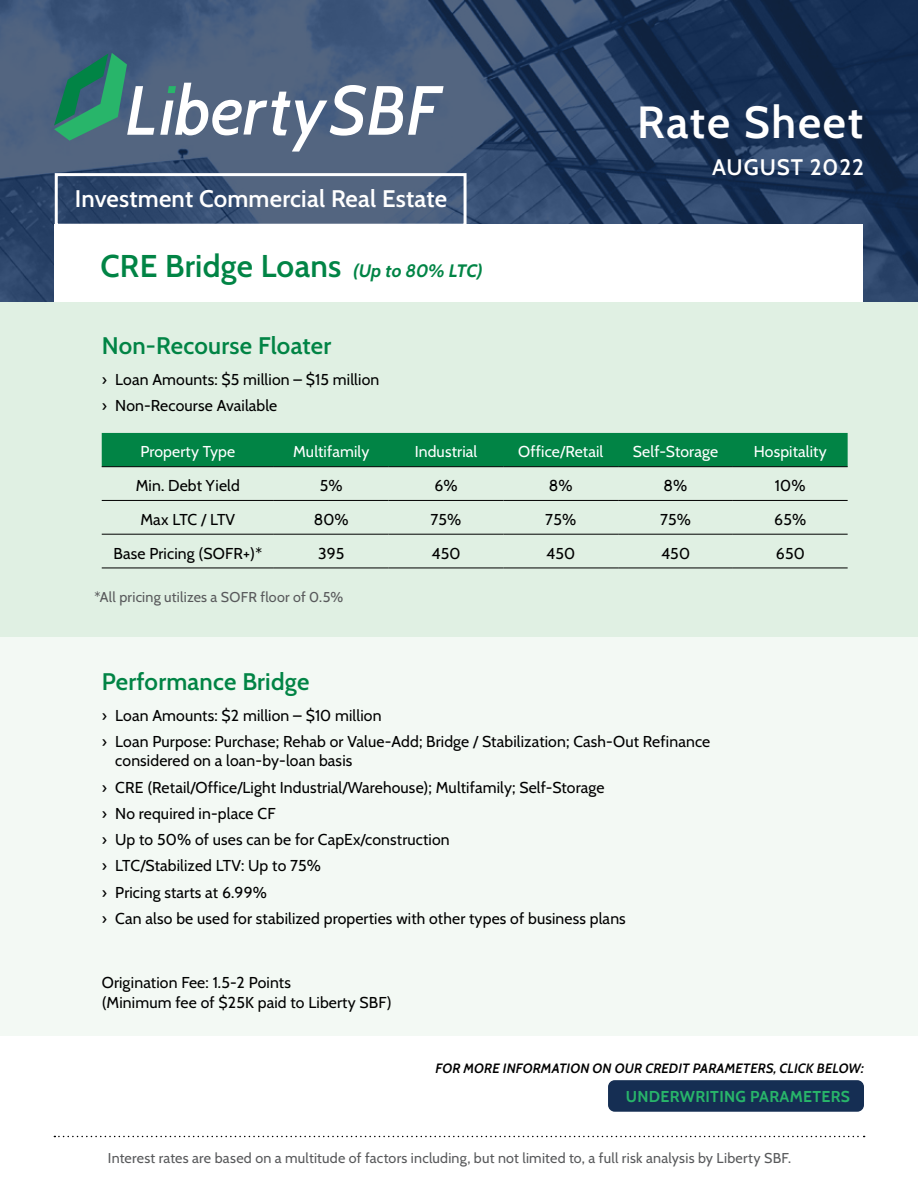
<style>
.page{position:relative;width:918px;height:1188px;background:#fff}
.page>*{position:absolute;margin:0;border:0;box-sizing:border-box;transform-origin:0 0}
.t1{font:600 45px "Cabin";letter-spacing:.04em;color:#fff}
.t2{font:600 31.5px "Cabin";letter-spacing:.01em;color:#018445}
.t3{font:600 24px "Cabin";letter-spacing:.01em;color:#018445}
.t4{font:600 24px "Cabin";letter-spacing:.01em;color:#fff}
.t5{font:600 22.5px "Cabin";letter-spacing:.04em;color:#fff}
.t6{font:15.75px/26.2px "Cabin";letter-spacing:.01em;color:#000}
.t7{font:15.75px "Cabin";letter-spacing:.01em;color:#fff}
.t8{font:700 15.75px "Cabin";letter-spacing:.02em;color:#28b56a}
.t9{font:14.25px "Cabin";letter-spacing:.015em;color:#58595b}
.t10{font:italic 600 13.5px "Cabin";letter-spacing:.01em;color:#000}
.s1{font-weight:700;font-style:italic;font-size:18px}
</style>
<div class="page">
<img style="left:0;top:0;width:918px;height:302px">
<div style="left:55px;top:225px;width:808px;height:89px;background:#fff"></div>
<svg style="left:54px;top:53px;width:100px;height:88px;background:#427f79"></svg>
<svg style="left:160px;top:83px;width:284px;height:69px"></svg>
<div style="left:55px;top:173px;width:412px;height:54px;border:3px solid #fff"></div>
<div style="left:0;top:637px;width:918px;height:399px;background:#f3f9f4"></div>
<svg style="left:54px;top:1136px;width:811px;height:1px"></svg>
<div style="left:608px;top:1080px;width:256px;height:32px;background:#152e53;border-radius:7px"></div>
<div style="left:0;top:302px;width:918px;height:335px;background:#e0f0e3"></div>
<div style="left:102px;top:433px;width:746px;height:33px;background:#018445"></div>
<hr style="left:102px;top:466px;width:172px;height:1px;background:#000">
<hr style="left:274px;top:466px;width:115px;height:1px;background:#000">
<hr style="left:389px;top:466px;width:114px;height:1px;background:#000">
<hr style="left:503px;top:466px;width:115px;height:1px;background:#000">
<hr style="left:618px;top:466px;width:115px;height:1px;background:#000">
<hr style="left:733px;top:466px;width:115px;height:1px;background:#000">
<hr style="left:102px;top:500px;width:172px;height:1px;background:#000">
<hr style="left:274px;top:500px;width:115px;height:1px;background:#000">
<hr style="left:389px;top:500px;width:114px;height:1px;background:#000">
<hr style="left:503px;top:500px;width:115px;height:1px;background:#000">
<hr style="left:618px;top:500px;width:115px;height:1px;background:#000">
<hr style="left:733px;top:500px;width:115px;height:1px;background:#000">
<hr style="left:102px;top:534px;width:172px;height:1px;background:#000">
<hr style="left:274px;top:534px;width:115px;height:1px;background:#000">
<hr style="left:389px;top:534px;width:114px;height:1px;background:#000">
<hr style="left:503px;top:534px;width:115px;height:1px;background:#000">
<hr style="left:618px;top:534px;width:115px;height:1px;background:#000">
<hr style="left:733px;top:534px;width:115px;height:1px;background:#000">
<hr style="left:102px;top:568px;width:172px;height:1px;background:#000">
<hr style="left:274px;top:568px;width:115px;height:1px;background:#000">
<hr style="left:389px;top:568px;width:114px;height:1px;background:#000">
<hr style="left:503px;top:568px;width:115px;height:1px;background:#000">
<hr style="left:618px;top:568px;width:115px;height:1px;background:#000">
<hr style="left:733px;top:568px;width:115px;height:1px;background:#000">
<h1 class="t1" style="left:637px;top:87px;width:228px">Rate Sheet</h1>
<h3 class="t4" style="left:75px;top:180px;width:374px">Investment Commercial Real Estate</h3>
<h2 class="t2" style="left:100px;top:241px;width:384px">CRE Bridge Loans <span class="s1">(Up to 80% LTC)</span></h2>
<h3 class="t3" style="left:102px;top:326px;width:231px">Non-Recourse Floater</h3>
<p class="t6" style="left:102px;top:365px;width:279px">› Loan Amounts: $5 million – $15 million › Non-Recourse Available</p>
<h3 class="t5" style="left:712px;top:149px;width:153px">AUGUST 2022</h3>
<p class="t7" style="left:140px;top:439px;width:96px">Property Type</p>
<p class="t7" style="left:293px;top:439px;width:78px">Multifamily</p>
<p class="t7" style="left:415px;top:439px;width:64px">Industrial</p>
<p class="t7" style="left:518px;top:439px;width:87px">Office/Retail</p>
<p class="t7" style="left:633px;top:439px;width:87px">Self-Storage</p>
<p class="t7" style="left:754px;top:439px;width:74px">Hospitality</p>
<p class="t6" style="left:136px;top:471px;width:106px">Min. Debt Yield</p>
<p class="t6" style="left:320px;top:471px;width:24px">5%</p>
<p class="t6" style="left:434px;top:471px;width:25px">6%</p>
<p class="t6" style="left:549px;top:471px;width:25px">8%</p>
<p class="t6" style="left:664px;top:471px;width:25px">8%</p>
<p class="t6" style="left:775px;top:471px;width:32px">10%</p>
<p class="t6" style="left:140px;top:505px;width:96px">Max LTC / LTV</p>
<p class="t6" style="left:314px;top:505px;width:37px">80%</p>
<p class="t6" style="left:431px;top:505px;width:32px">75%</p>
<p class="t6" style="left:545px;top:505px;width:32px">75%</p>
<p class="t6" style="left:660px;top:505px;width:32px">75%</p>
<p class="t6" style="left:774px;top:505px;width:33px">65%</p>
<p class="t6" style="left:114px;top:539px;width:150px">Base Pricing (SOFR+)*</p>
<p class="t6" style="left:318px;top:539px;width:28px">395</p>
<p class="t6" style="left:432px;top:539px;width:30px">450</p>
<p class="t6" style="left:546px;top:539px;width:30px">450</p>
<p class="t6" style="left:661px;top:539px;width:30px">450</p>
<p class="t6" style="left:776px;top:539px;width:30px">650</p>
<p class="t9" style="left:94px;top:586px;width:250px">*All pricing utilizes a SOFR floor of 0.5%</p>
<h3 class="t3" style="left:102px;top:663px;width:209px">Performance Bridge</h3>
<p class="t6" style="left:102px;top:701px;width:610px">› Loan Amounts: $2 million – $10 million<br>› Loan Purpose: Purchase; Rehab or Value-Add; Bridge / Stabilization; Cash-Out Refinance</p>
<p class="t6" style="left:102px;top:747px;width:526px;text-indent:13px">considered on a loan-by-loan basis<br>› CRE (Retail/Office/Light Industrial/Warehouse); Multifamily; Self-Storage<br>› No required in-place CF<br>› Up to 50% of uses can be for CapEx/construction<br>› LTC/Stabilized LTV: Up to 75%<br>› Pricing starts at 6.99%<br>› Can also be used for stabilized properties with other types of business plans</p>
<p class="t6" style="left:102px;top:972px;width:291px;line-height:19.5px">Origination Fee: 1.5-2 Points<br>(Minimum fee of $25K paid to Liberty SBF)</p>
<p class="t10" style="left:436px;top:1058px;width:430px">FOR MORE INFORMATION ON OUR CREDIT PARAMETERS, CLICK BELOW:</p>
<p class="t8" style="left:626px;top:1084px;width:226px">UNDERWRITING PARAMETERS</p>
<p class="t9" style="left:108px;top:1147px;width:685px">Interest rates are based on a multitude of factors including, but not limited to, a full risk analysis by Liberty SBF.</p>
</div>
